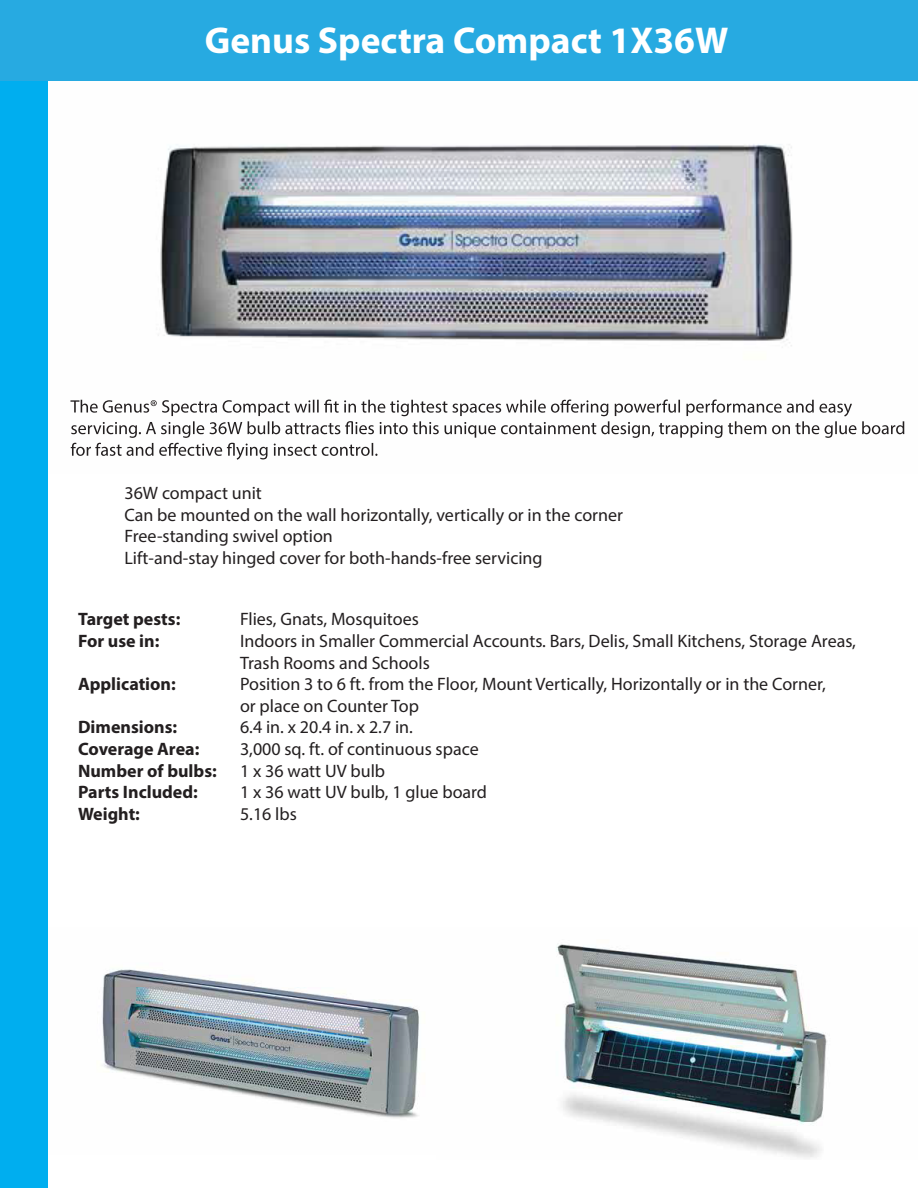
<style>
.page{position:relative;width:918px;height:1188px;background:#fff}
.page>*{position:absolute;margin:0;border:0;box-sizing:border-box;transform-origin:0 0}
.t1{font:700 37.5px "Myriad Pro";color:#fff}
.t2{font:18px/21.6px "Myriad Pro";color:#231f20}
.t3{font:700 18px "Myriad Pro";color:#231f20}
</style>
<div class="page">
<img style="left:556px;top:944px;width:271px;height:214px">
<img style="left:102px;top:969px;width:317px;height:149px">
<img style="left:80px;top:144px;width:825px;height:290px">
<div style="left:0;top:0;width:918px;height:81px;background:#27aae1"></div>
<div style="left:0;top:81px;width:48px;height:1107px;background:#00aeef"></div>
<svg style="left:70px;top:400px;width:834px;height:60px"></svg>
<h1 class="t1" style="left:205px;top:15px;width:525px">Genus Spectra Compact 1X36W</h1>
<p class="t2" style="left:124px;top:482px;width:500px">36W compact unit<br>Can be mounted on the wall horizontally, vertically or in the corner Free-standing swivel option<br>Lift-and-stay hinged cover for both-hands-free servicing</p>
<p class="t3" style="left:78px;top:608px;width:104px">Target pests:</p>
<p class="t2" style="left:240px;top:608px;width:180px">Flies, Gnats, Mosquitoes</p>
<p class="t3" style="left:78px;top:629px;width:83px">For use in:</p>
<p class="t2" style="left:240px;top:630px;width:618px">Indoors in Smaller Commercial Accounts. Bars, Delis, Small Kitchens, Storage Areas,<br>Trash Rooms and Schools</p>
<p class="t3" style="left:78px;top:672px;width:99px">Application:</p>
<p class="t2" style="left:240px;top:673px;width:587px">Position 3 to 6 ft. from the Floor, Mount Vertically, Horizontally or in the Corner, or place on Counter Top</p>
<p class="t3" style="left:78px;top:716px;width:101px">Dimensions:</p>
<p class="t2" style="left:240px;top:716px;width:174px">6.4 in. x 20.4 in. x 2.7 in.</p>
<p class="t3" style="left:78px;top:737px;width:123px">Coverage Area:</p>
<p class="t2" style="left:240px;top:738px;width:240px">3,000 sq. ft. of continuous space</p>
<p class="t3" style="left:78px;top:759px;width:140px">Number of bulbs:</p>
<p class="t2" style="left:240px;top:760px;width:147px">1 x 36 watt UV bulb</p>
<p class="t3" style="left:78px;top:780px;width:121px">Parts Included:</p>
<p class="t2" style="left:240px;top:781px;width:249px">1 x 36 watt UV bulb, 1 glue board</p>
<p class="t3" style="left:78px;top:802px;width:63px">Weight:</p>
<p class="t2" style="left:240px;top:803px;width:58px">5.16 lbs</p>
</div>
